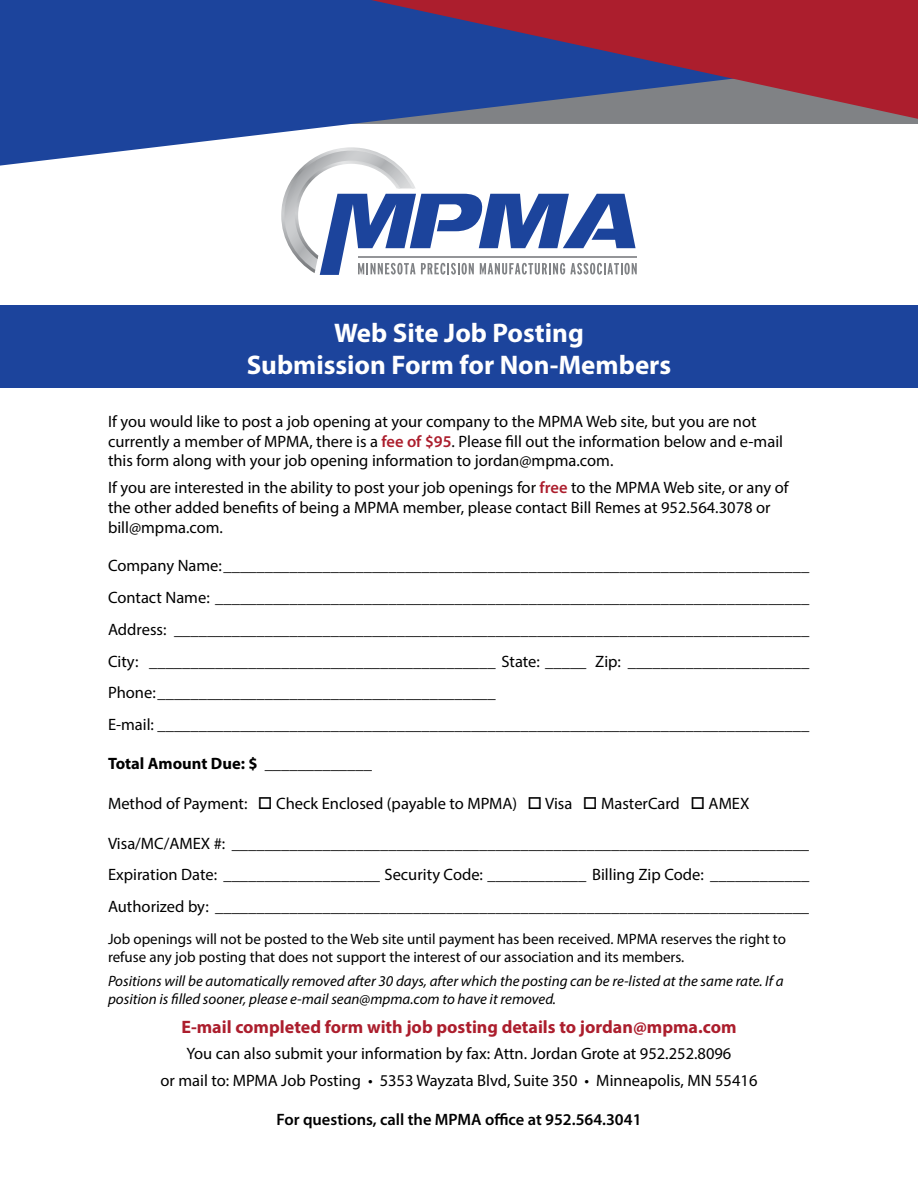
<style>
.page{position:relative;width:918px;height:1188px;background:#fff}
.page>*{position:absolute;margin:0;border:0;box-sizing:border-box;transform-origin:0 0}
.t1{font:700 27px/32.4px "Myriad Pro";color:#fff;text-align:center}
.t2{font:700 18px "Myriad Pro";color:#ac1e2d}
.t3{font:16.5px/31.7px "Myriad Pro";color:#000}
.t4{font:600 16.5px "Myriad Pro";color:#000}
.t5{font:700 16.5px "Myriad Pro";color:#000}
.t6{font:15px/18px "Myriad Pro";color:#000}
.t7{font:italic 15px/18px "Myriad Pro";color:#000}
.s1{font-weight:600;color:#ac1e2d}
</style>
<div class="page">
<div style="left:0;top:306px;width:918px;height:82px;background:#1c449c"></div>
<svg style="left:0;top:0;width:918px;height:166px;fill:#1c449c"></svg>
<svg style="left:371px;top:0;width:547px;height:119px;background:#743b60"></svg>
<svg style="left:281px;top:147px;width:356px;height:128px"></svg>
<h1 class="t1" style="left:247px;top:315px;width:426px">Web Site Job Posting<br>Submission Form for Non-Members</h1>
<p class="t3" style="left:108px;top:411px;width:677px;line-height:19.8px">If you would like to post a job opening at your company to the MPMA Web site, but you are not currently a member of MPMA, there is a <span class="s1">fee of $95</span>. Please fill out the information below and e-mail this form along with your job opening information to jordan@mpma.com.</p>
<p class="t3" style="left:108px;top:477px;width:682px;line-height:19.8px">If you are interested in the ability to post your job openings for <span class="s1">free</span> to the MPMA Web site, or any of the other added benefits of being a MPMA member, please contact Bill Remes at 952.564.3078 or bill@mpma.com.</p>
<p class="t3" style="left:108px;top:550px;width:703px">Company Name:_______________________________________________________________________ Contact Name: ________________________________________________________________________ Address: _____________________________________________________________________________ City: __________________________________________ State: _____ Zip: ______________________ Phone:_________________________________________<br>E-mail: _______________________________________________________________________________</p>
<p class="t5" style="left:108px;top:753px;width:265px">Total Amount Due: $ _____________</p>
<p class="t3" style="left:108px;top:787px;width:643px">Method of Payment: □ Check Enclosed (payable to MPMA) □ Visa □ MasterCard □ AMEX</p>
<p class="t3" style="left:108px;top:827px;width:703px;text-align:justify">Visa/MC/AMEX #: ______________________________________________________________________ Expiration Date: ___________________ Security Code: ____________ Billing Zip Code: ____________ Authorized by: ________________________________________________________________________</p>
<p class="t6" style="left:108px;top:929px;width:680px">Job openings will not be posted to the Web site until payment has been received. MPMA reserves the right to refuse any job posting that does not support the interest of our association and its members.</p>
<p class="t7" style="left:108px;top:972px;width:677px">Positions will be automatically removed after 30 days, after which the posting can be re-listed at the same rate. If a position is filled sooner, please e-mail sean@mpma.com to have it removed.</p>
<p class="t2" style="left:181px;top:1015px;width:557px">E-mail completed form with job posting details to jordan@mpma.com</p>
<p class="t3" style="left:161px;top:1040px;width:598px;line-height:26.5px;text-align:center">You can also submit your information by fax: Attn. Jordan Grote at 952.252.8096<br>or mail to: MPMA Job Posting • 5353 Wayzata Blvd, Suite 350 • Minneapolis, MN 55416</p>
<p class="t4" style="left:276px;top:1109px;width:367px">For questions, call the MPMA office at 952.564.3041</p>
</div>
